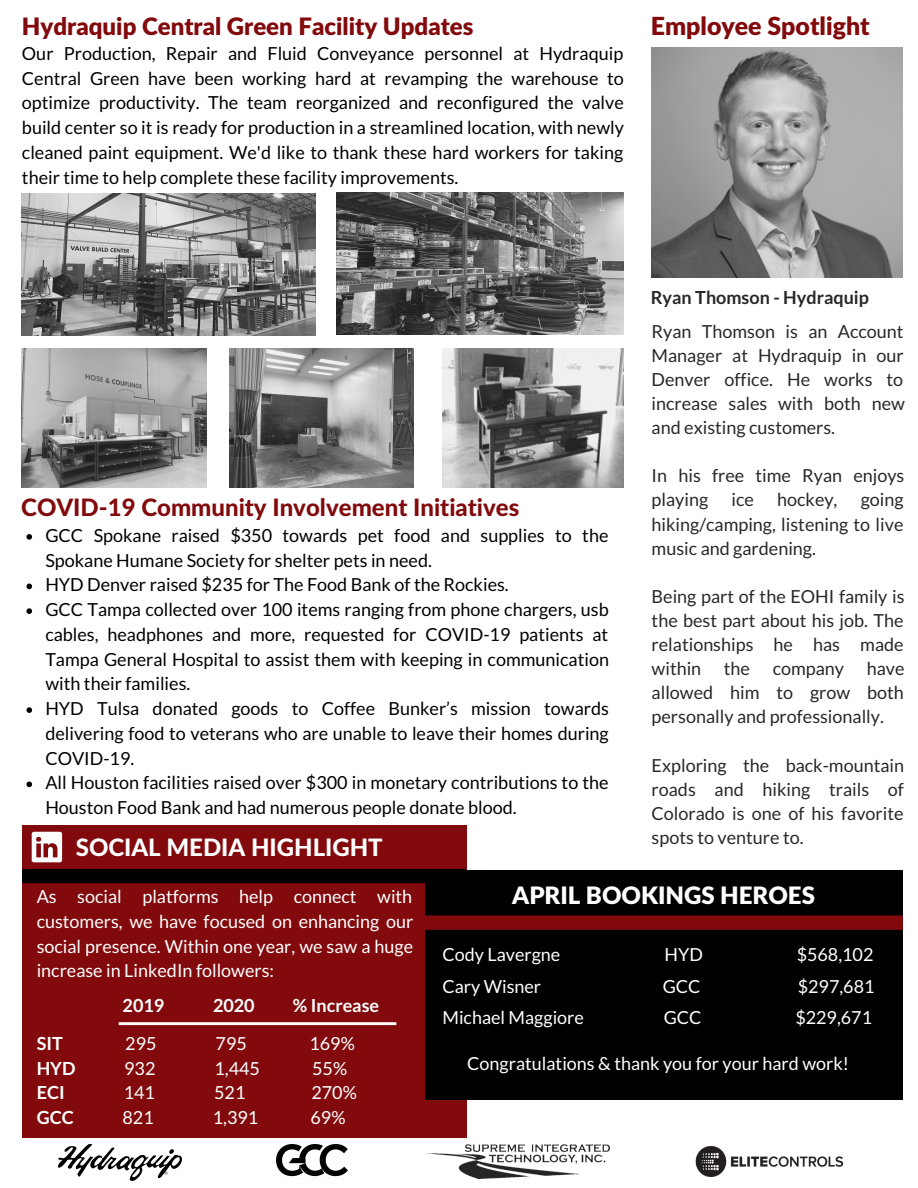
<style>
.page{position:relative;width:918px;height:1188px;background:#fff}
.page>*{position:absolute;margin:0;border:0;box-sizing:border-box;transform-origin:0 0}
.t1{font:900 24.9px "Lato Latin";color:#820a0d}
.t2{font:800 24px "Lato Latin";color:#820a0d}
.t3{font:900 24px "Lato Latin";color:#820a0d}
.t4{font:800 24px "Lato Latin";color:#fff}
.t5{font:900 24px "Lato Latin";color:#fff}
.t6{font:18px/24.8px "Lato";color:#000}
.t7{font:18px/24.2px "Lato";color:#282828;text-align:justify}
.t8{font:18px/24.8px "Lato";color:#fff;text-align:justify}
.t9{font:700 18px "Lato";color:#fff}
.t10{font:700 18px "Lato";color:#282828}
</style>
<div class="page">
<img style="left:276px;top:1144px;width:71px;height:33px">
<img style="left:425px;top:1144px;width:185px;height:34px">
<img style="left:695px;top:1146px;width:149px;height:31px">
<img style="left:58px;top:1144px;width:124px;height:36px">
<div style="left:22px;top:826px;width:445px;height:312px;background:#820a0d"></div>
<div style="left:22px;top:869px;width:444px;height:14px;background:#000"></div>
<div style="left:425px;top:870px;width:477px;height:229px;background:#000"></div>
<svg style="left:425px;top:914px;width:478px;height:176px"></svg>
<img style="left:652px;top:47px;width:251px;height:231px">
<img style="left:22px;top:194px;width:294px;height:142px">
<img style="left:337px;top:193px;width:287px;height:141px">
<img style="left:22px;top:349px;width:184px;height:138px">
<img style="left:229px;top:349px;width:185px;height:138px">
<img style="left:442px;top:349px;width:182px;height:138px">
<svg style="left:26px;top:534px;width:6px;height:6px"></svg>
<svg style="left:26px;top:584px;width:6px;height:5px"></svg>
<svg style="left:26px;top:608px;width:6px;height:6px"></svg>
<svg style="left:26px;top:707px;width:6px;height:6px"></svg>
<svg style="left:26px;top:782px;width:6px;height:5px"></svg>
<svg style="left:32px;top:832px;width:30px;height:30px"></svg>
<svg style="left:119px;top:1022px;width:277px;height:3px"></svg>
<h2 class="t3" style="left:22px;top:12px;width:453px">Hydraquip Central Green Facility Updates</h2>
<h1 class="t1" style="left:651px;top:10px;width:220px">Employee Spotlight</h1>
<p class="t6" style="left:22px;top:40px;width:604px;text-align:justify">Our Production, Repair and Fluid Conveyance personnel at Hydraquip Central Green have been working hard at revamping the warehouse to optimize productivity. The team reorganized and reconfigured the valve build center so it is ready for production in a streamlined location, with newly cleaned paint equipment. We'd like to thank these hard workers for taking their time to help complete these facility improvements.</p>
<h2 class="t2" style="left:21px;top:493px;width:500px">COVID-19 Community Involvement Initiatives</h2>
<p class="t6" style="left:45px;top:523px;width:565px">GCC Spokane raised $350 towards pet food and supplies to the Spokane Humane Society for shelter pets in need.<br>HYD Denver raised $235 for The Food Bank of the Rockies.<br>GCC Tampa collected over 100 items ranging from phone chargers, usb cables, headphones and more, requested for COVID-19 patients at Tampa General Hospital to assist them with keeping in communication with their families.<br>HYD Tulsa donated goods to Coffee Bunker’s mission towards delivering food to veterans who are unable to leave their homes during COVID-19.<br>All Houston facilities raised over $300 in monetary contributions to the Houston Food Bank and had numerous people donate blood.</p>
<h2 class="t4" style="left:76px;top:832px;width:308px">SOCIAL MEDIA HIGHLIGHT</h2>
<p class="t10" style="left:651px;top:286px;width:220px">Ryan Thomson - Hydraquip</p>
<p class="t7" style="left:652px;top:319px;width:255px">Ryan Thomson is an Account Manager at Hydraquip in our Denver office. He works to increase sales with both new and existing customers.</p>
<p class="t7" style="left:652px;top:463px;width:254px">In his free time Ryan enjoys playing</p>
<p class="t7" style="left:732px;top:487px;width:24px">ice</p>
<p class="t7" style="left:777px;top:487px;width:62px">hockey,</p>
<p class="t7" style="left:652px;top:487px;width:254px;text-indent:209px">going hiking/camping, listening to live music and gardening.</p>
<p class="t7" style="left:652px;top:584px;width:254px">Being part of the EOHI family is the best part about his job. The relationships he has made within</p>
<p class="t7" style="left:652px;top:656px;width:254px;text-indent:215px">have allowed him to grow both personally and professionally.</p>
<p class="t7" style="left:652px;top:752px;width:254px">Exploring the back-mountain roads and hiking trails of Colorado is one of his favorite spots to venture to.</p>
<p class="t7" style="left:724px;top:656px;width:28px">the</p>
<p class="t7" style="left:773px;top:656px;width:73px">company</p>
<p class="t8" style="left:37px;top:884px;width:378px">As social platforms help connect with customers, we have focused on enhancing our social presence. Within one year, we saw a huge increase in LinkedIn followers:</p>
<p class="t9" style="left:123px;top:994px;width:43px">2019</p>
<p class="t9" style="left:213px;top:994px;width:43px">2020</p>
<p class="t9" style="left:293px;top:994px;width:88px">% Increase</p>
<p class="t9" style="left:37px;top:1032px;width:28px">SIT</p>
<p class="t8" style="left:125px;top:1031px;width:33px">295</p>
<p class="t8" style="left:216px;top:1031px;width:33px">795</p>
<p class="t8" style="left:309px;top:1031px;width:47px">169%</p>
<p class="t9" style="left:37px;top:1057px;width:40px">HYD</p>
<p class="t8" style="left:124px;top:1055px;width:33px">932</p>
<p class="t8" style="left:215px;top:1055px;width:47px">1,445</p>
<p class="t8" style="left:312px;top:1055px;width:37px">55%</p>
<p class="t9" style="left:37px;top:1082px;width:30px">ECI</p>
<p class="t8" style="left:124px;top:1080px;width:33px">141</p>
<p class="t8" style="left:214px;top:1080px;width:33px">521</p>
<p class="t8" style="left:311px;top:1080px;width:47px">270%</p>
<p class="t9" style="left:37px;top:1106px;width:39px">GCC</p>
<p class="t8" style="left:122px;top:1105px;width:33px">821</p>
<p class="t8" style="left:213px;top:1105px;width:47px">1,391</p>
<p class="t8" style="left:310px;top:1105px;width:37px">69%</p>
<h2 class="t5" style="left:512px;top:880px;width:304px">APRIL BOOKINGS HEROES</h2>
<p class="t8" style="left:442px;top:942px;width:119px">Cody Lavergne</p>
<p class="t8" style="left:665px;top:942px;width:40px">HYD</p>
<p class="t8" style="left:797px;top:942px;width:78px">$568,102</p>
<p class="t8" style="left:442px;top:974px;width:100px">Cary Wisner</p>
<p class="t8" style="left:663px;top:974px;width:39px">GCC</p>
<p class="t8" style="left:798px;top:974px;width:78px">$297,681</p>
<p class="t8" style="left:442px;top:1005px;width:143px">Michael Maggiore</p>
<p class="t8" style="left:664px;top:1005px;width:39px">GCC</p>
<p class="t8" style="left:795px;top:1005px;width:78px">$229,671</p>
<p class="t8" style="left:467px;top:1050px;width:383px">Congratulations &amp; thank you for your hard work!</p>
</div>
